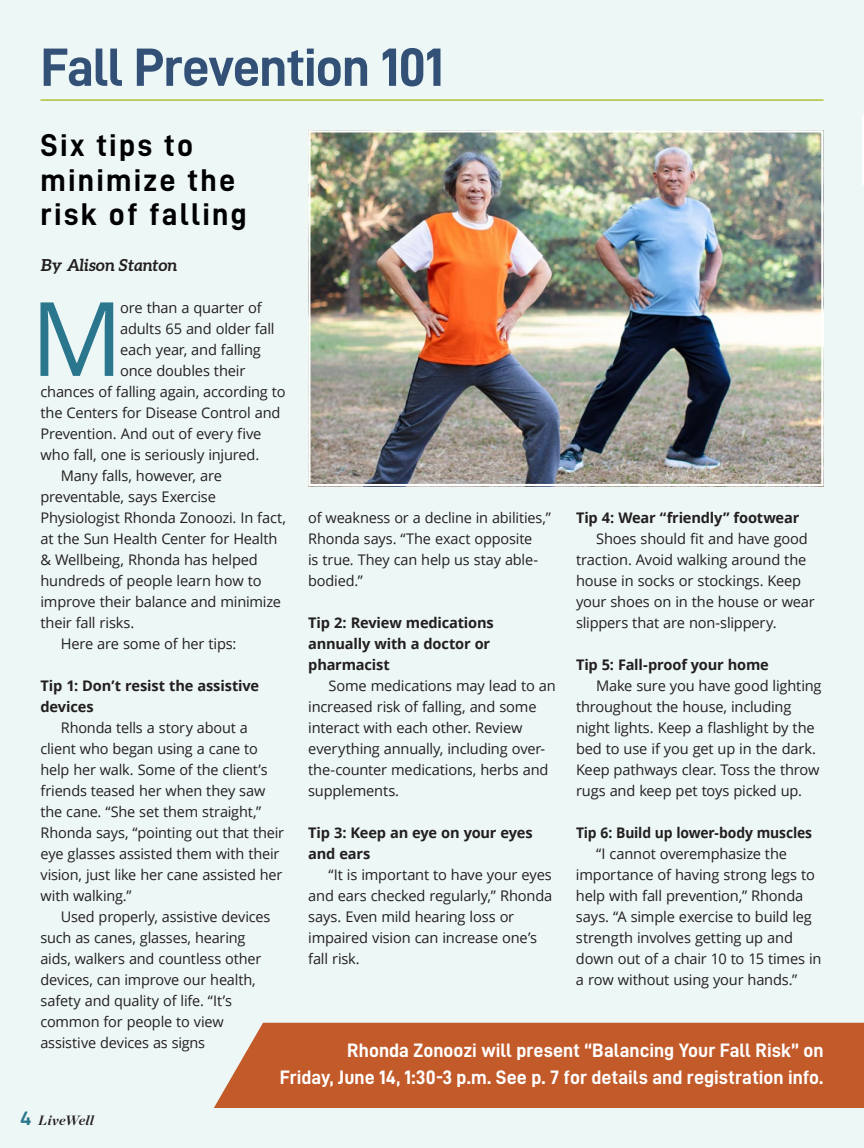
<style>
.page{position:relative;width:864px;height:1148px;background:#edf7f6}
.page>*{position:absolute;margin:0;border:0;box-sizing:border-box;transform-origin:0 0}
.t1{font:102.9px "Open Sans";color:#29768d}
.t2{font:54px "D DIN Bold";letter-spacing:-.02em;color:#335076}
.t3{font:31.5px/34.5px "D DIN Bold";letter-spacing:.065em;color:#000002}
.t4{font:19.5px/27px "D DIN Bold";color:#fff;text-align:right}
.t5{font:italic 700 16.5px "Aleo";color:#231f20}
.t6{font:14.7px/21px "Open Sans";letter-spacing:-.015em;color:#231f20}
.t7{font:700 14.7px/21px "Open Sans";letter-spacing:-.015em;color:#231f20}
.t8{font:700 14.7px "Open Sans";letter-spacing:-.015em;color:#231f20;scale:.95 1}
.t9{font:italic 700 13.5px "Chronicle Display";letter-spacing:.02em;color:#231f20}
.s1{font-family:"D DIN Exp Bold";font-weight:400;font-style:normal;font-size:19.5px;color:#29768d}
</style>
<div class="page">
<hr style="left:40px;top:99px;width:784px;height:2px;background:#b0c136">
<svg style="left:862px;top:115px;width:2px;height:70px"></svg>
<div style="left:214px;top:1022px;width:650px;height:86px;background:#c35a2a"></div>
<img style="left:311px;top:133px;width:510px;height:350px">
<div style="left:308px;top:130px;width:516px;height:356px;border:2px solid #fff"></div>
<h2 class="t2" style="left:40px;top:37px;width:405px">Fall Prevention 101</h2>
<h3 class="t3" style="left:41px;top:128px;width:208px">Six tips to minimize the risk of falling</h3>
<p class="t5" style="left:41px;top:255px;width:138px">By Alison Stanton</p>
<h1 class="t1" style="left:30px;top:268px;width:94px">M</h1>
<p class="t6" style="left:120px;top:297px;width:143px">ore than a quarter of</p>
<p class="t6" style="left:120px;top:318px;width:156px">adults 65 and older fall</p>
<p class="t6" style="left:120px;top:339px;width:142px">each year, and falling</p>
<p class="t6" style="left:120px;top:360px;width:127px">once doubles their</p>
<p class="t6" style="left:41px;top:381px;width:247px">chances of falling again, according to</p>
<p class="t6" style="left:41px;top:402px;width:241px">the Centers for Disease Control and</p>
<p class="t6" style="left:41px;top:423px;width:223px">Prevention. And out of every five</p>
<p class="t6" style="left:41px;top:444px;width:220px">who fall, one is seriously injured.</p>
<p class="t6" style="left:61px;top:465px;width:163px">Many falls, however, are</p>
<p class="t6" style="left:41px;top:486px;width:177px">preventable, says Exercise</p>
<p class="t6" style="left:41px;top:507px;width:247px">Physiologist Rhonda Zonoozi. In fact,</p>
<p class="t6" style="left:41px;top:528px;width:239px">at the Sun Health Center for Health</p>
<p class="t6" style="left:41px;top:549px;width:219px">&amp; Wellbeing, Rhonda has helped</p>
<p class="t6" style="left:41px;top:570px;width:223px">hundreds of people learn how to</p>
<p class="t6" style="left:41px;top:591px;width:242px">improve their balance and minimize</p>
<p class="t6" style="left:41px;top:612px;width:95px">their fall risks.</p>
<p class="t6" style="left:61px;top:633px;width:177px">Here are some of her tips:</p>
<p class="t7" style="left:41px;top:675px;width:220px">Tip 1: Don’t resist the assistive devices</p>
<p class="t6" style="left:40px;top:717px;width:245px;text-indent:20px">Rhonda tells a story about a client who began using a cane to help her walk. Some of the client’s friends teased her when they saw the cane. “She set them straight,”<br>Rhonda says, “pointing out that their eye glasses assisted them with their vision, just like her cane assisted her with walking.”</p>
<p class="t6" style="left:40px;top:906px;width:232px;text-indent:20px">Used properly, assistive devices such as canes, glasses, hearing aids, walkers and countless other devices, can improve our health, safety and quality of life. “It’s common for people to view assistive devices as signs</p>
<p class="t7" style="left:576px;top:507px;width:225px">Tip 4: Wear “friendly” footwear</p>
<p class="t6" style="left:576px;top:528px;width:240px;text-indent:20px">Shoes should fit and have good traction. Avoid walking around the house in socks or stockings. Keep your shoes on in the house or wear slippers that are non-slippery.</p>
<p class="t7" style="left:576px;top:654px;width:194px">Tip 5: Fall-proof your home</p>
<p class="t6" style="left:576px;top:675px;width:247px;text-indent:20px">Make sure you have good lighting throughout the house, including night lights. Keep a flashlight by the bed to use if you get up in the dark.<br>Keep pathways clear. Toss the throw rugs and keep pet toys picked up.</p>
<p class="t8" style="left:576px;top:822px;width:250px">Tip 6: Build up lower-body muscles</p>
<p class="t6" style="left:576px;top:843px;width:247px;text-indent:20px">“I cannot overemphasize the importance of having strong legs to help with fall prevention,” Rhonda says. “A simple exercise to build leg strength involves getting up and down out of a chair 10 to 15 times in a row without using your hands.”</p>
<p class="t6" style="left:308px;top:507px;width:244px">of weakness or a decline in abilities,”<br>Rhonda says. “The exact opposite<br>is true. They can help us stay able&shy;bodied.”</p>
<p class="t7" style="left:308px;top:612px;width:187px">Tip 2: Review medications annually with a doctor or pharmacist</p>
<p class="t6" style="left:308px;top:675px;width:249px;text-indent:20px">Some medications may lead to an increased risk of falling, and some interact with each other. Review everything annually, including over&shy;the-counter medications, herbs and supplements.</p>
<p class="t7" style="left:308px;top:822px;width:226px">Tip 3: Keep an eye on your eyes and ears</p>
<p class="t6" style="left:308px;top:864px;width:245px;text-indent:20px">“It is important to have your eyes and ears checked regularly,” Rhonda says. Even mild hearing loss or impaired vision can increase one’s fall risk.</p>
<h3 class="t4" style="left:280px;top:1036px;width:545px">Rhonda Zonoozi will present “Balancing Your Fall Risk” on<br>Friday, June 14, 1:30-3 p.m. See p. 7 for details and registration info.</h3>
<p class="t9" style="left:20px;top:1108px;width:75px"><span class="s1">4</span> LiveWell</p>
</div>
